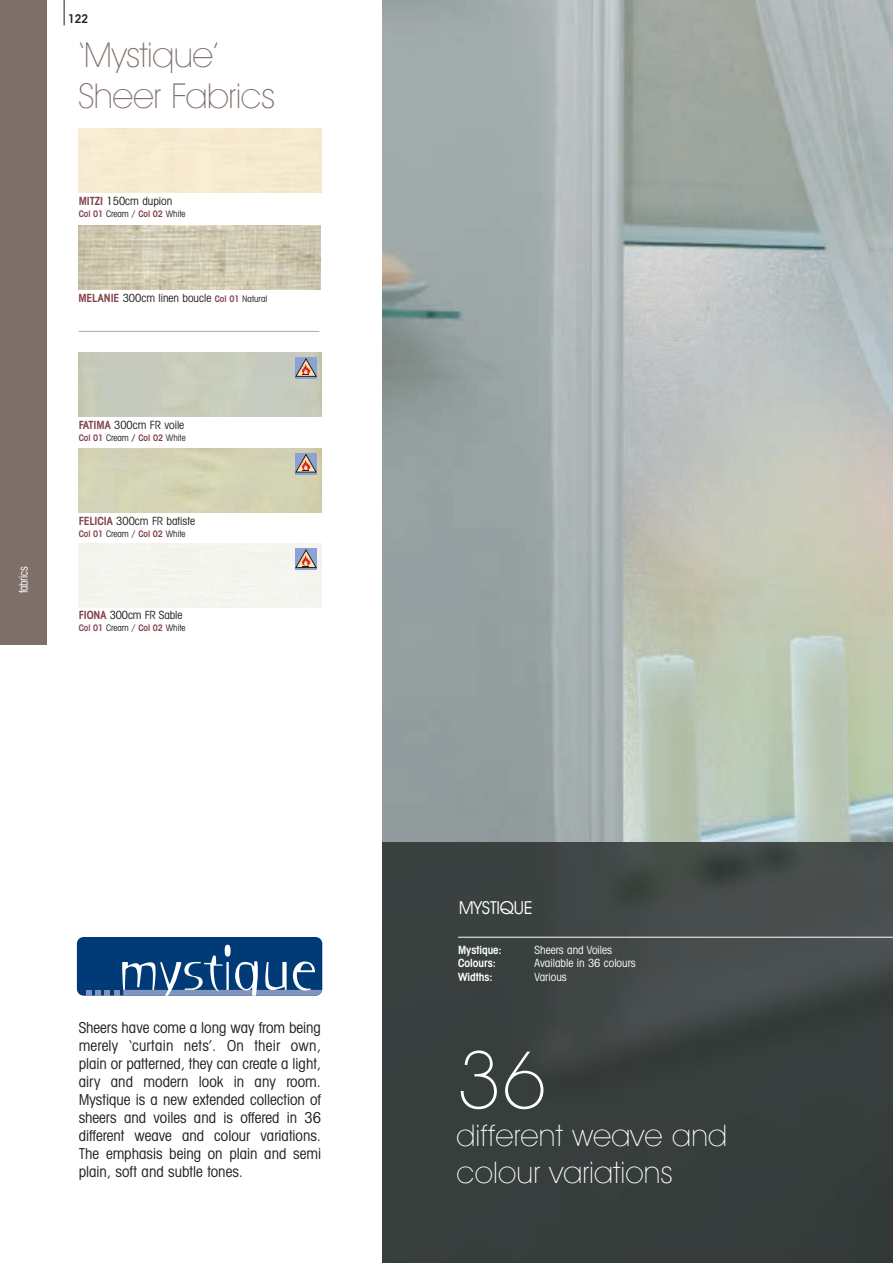
<style>
.page{position:relative;width:893px;height:1263px;background:#fff}
.page>*{position:absolute;margin:0;border:0;box-sizing:border-box;transform-origin:0 0}
.t1{font:200 79.5px "Avant Garde IT Cby BT";color:#fff}
.t2{font:200 34.5px/41.4px "Avant Garde IT Cby BT";letter-spacing:-.01em;color:#7f6f69}
.t3{font:200 30px/37.5px "Avant Garde IT Cby BT";letter-spacing:.005em;color:#fff}
.t4{font:18px "Avant Garde IT Cby BT";letter-spacing:-.01em;color:#fff}
.t5{font:condensed 15px/18px "Avant Garde IT Cby BT";color:#231f20;text-align:justify}
.t6{font:condensed 12px "Avant Garde IT Cby BT";letter-spacing:-.02em;color:#fff;scale:.9 1}
.t7{font:600 condensed 12px "Avant Garde IT Cby BT";color:#231f20}
.t8{font:condensed 11.25px "Avant Garde IT Cby BT";color:#231f20}
.t9{font:condensed 11.25px "Avant Garde IT Cby BT";color:#fff}
.t10{font:600 condensed 11.25px "Avant Garde IT Cby BT";color:#fff}
.t11{font:condensed 9px "Avant Garde IT Cby BT";color:#231f20}
.t12{font:600 condensed 9px "Avant Garde IT Cby BT";color:#83404a}
.s1{font-weight:600;color:#83404a}
.s2{font-weight:600;font-size:9px;color:#83404a}
.s3{font-size:9px}
.s4{font-weight:400;color:#231f20}
.s5{color:#231f20}
</style>
<div class="page">
<svg style="left:64px;top:0;width:1px;height:26px"></svg>
<img style="left:383px;top:0;width:510px;height:842px">
<img style="left:383px;top:842px;width:510px;height:421px">
<div style="left:77px;top:937px;width:245px;height:59px;background:#013b77;border-radius:7px"></div>
<svg style="left:86px;top:945px;width:236px;height:51px"></svg>
<hr style="left:458px;top:937px;width:435px;height:1px;background:#fff">
<img style="left:78px;top:225px;width:243px;height:64px">
<div style="left:79px;top:448px;width:242px;height:64px;background:#d3d3b4"></div>
<div style="left:296px;top:453px;width:21px;height:21px;background:#505463"></div>
<svg style="left:296px;top:454px;width:20px;height:18px"></svg>
<div style="left:79px;top:352px;width:242px;height:64px;background:#c6cbbd"></div>
<svg style="left:296px;top:357px;width:21px;height:22px"></svg>
<svg style="left:296px;top:359px;width:20px;height:17px"></svg>
<div style="left:79px;top:543px;width:242px;height:64px;background:#f4f5ef"></div>
<div style="left:296px;top:548px;width:21px;height:22px;background:#869bc8"></div>
<svg style="left:296px;top:550px;width:20px;height:18px"></svg>
<hr style="left:79px;top:331px;width:240px;height:1px;background:#a8a9ad">
<div style="left:0;top:0;width:47px;height:644px;background:#7f6f69"></div>
<p class="t7" style="left:68px;top:15px;width:22px">122</p>
<h2 class="t2" style="left:79px;top:37px;width:198px">‘Mystique’<br>Sheer Fabrics</h2>
<p class="t8" style="left:79px;top:197px;width:95px"><span class="s1">MITZI</span> 150cm dupion</p>
<p class="t11" style="left:79px;top:211px;width:108px"><span class="s1">Col 01</span> Cream / <span class="s1">Col 02</span> White</p>
<p class="t8" style="left:78px;top:294px;width:191px"><span class="s1">MELANIE</span> 300cm linen boucle <span class="s2">Col 01</span> <span class="s3">Natural</span></p>
<p class="t6" style="left:19px;top:593px;width:31px;rotate:-90deg">fabrics</p>
<p class="t8" style="left:79px;top:421px;width:107px"><span class="s1">FATIMA</span> 300cm FR voile</p>
<p class="t12" style="left:79px;top:434px;width:109px">Col 01 <span class="s4">Cream</span> <span class="s5">/</span> Col 02 <span class="s4">White</span></p>
<p class="t8" style="left:79px;top:516px;width:118px"><span class="s1">FELICIA</span> 300cm FR batiste</p>
<p class="t11" style="left:79px;top:530px;width:108px"><span class="s1">Col 01</span> Cream / <span class="s1">Col 02</span> White</p>
<p class="t8" style="left:79px;top:611px;width:105px"><span class="s1">FIONA</span> 300cm FR Sable</p>
<p class="t11" style="left:79px;top:625px;width:108px"><span class="s1">Col 01</span> Cream / <span class="s1">Col 02</span> White</p>
<p class="t5" style="left:79px;top:1020px;width:244px">Sheers have come a long way from being merely ‘curtain nets’. On their own, plain or patterned, they can create a light, airy and modern look in any room.<br>Mystique is a new extended collection of sheers and voiles and is offered in 36 different weave and colour variations.<br>The emphasis being on plain and semi plain, soft and subtle tones.</p>
<p class="t4" style="left:459px;top:901px;width:75px">MYSTIQUE</p>
<p class="t10" style="left:458px;top:945px;width:45px">Mystique:</p>
<p class="t9" style="left:535px;top:945px;width:79px">Sheers and Voiles</p>
<p class="t10" style="left:458px;top:959px;width:39px">Colours:</p>
<p class="t9" style="left:535px;top:959px;width:103px">Available in 36 colours</p>
<p class="t10" style="left:458px;top:972px;width:36px">Widths:</p>
<p class="t9" style="left:535px;top:972px;width:34px">Various</p>
<h1 class="t1" style="left:456px;top:1051px;width:92px">36</h1>
<h3 class="t3" style="left:456px;top:1119px;width:272px">different weave and colour variations</h3>
</div>
